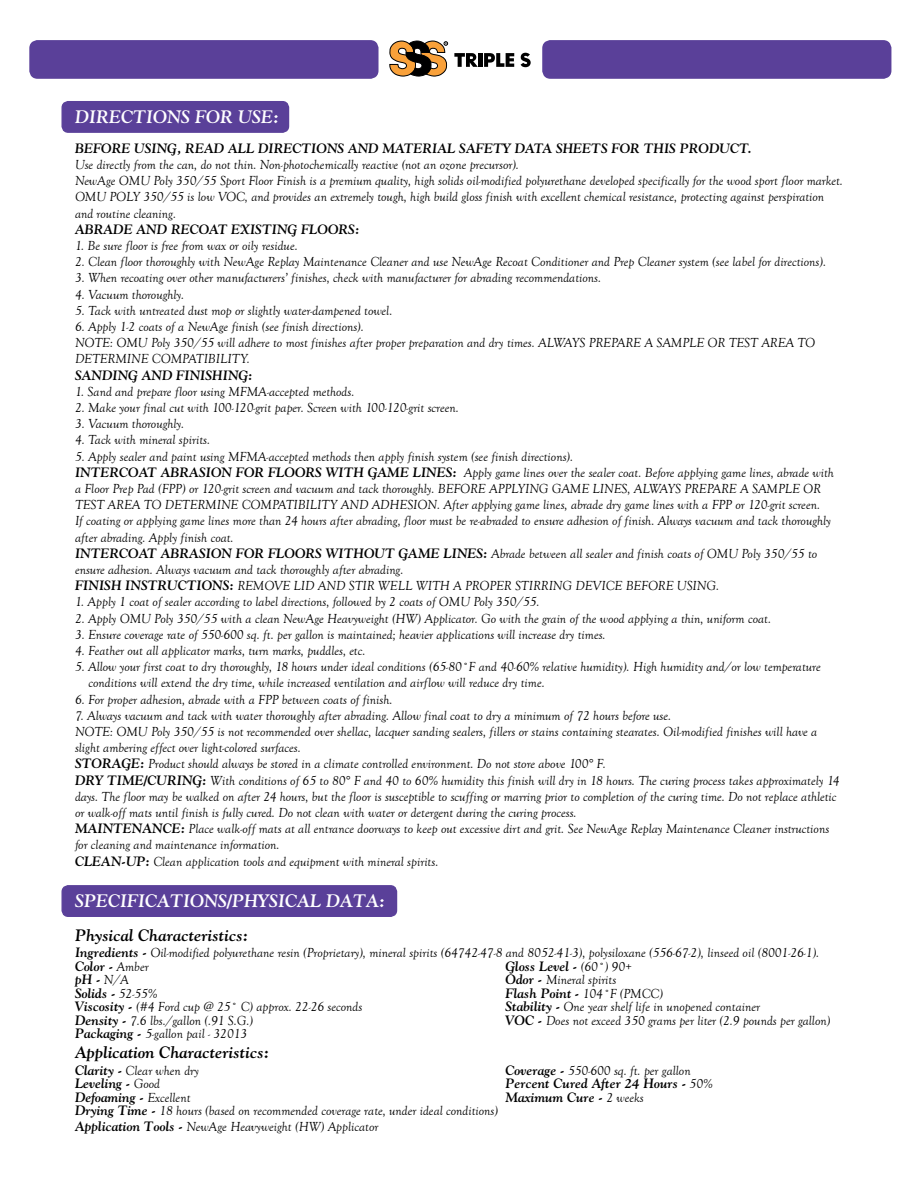
<style>
.page{position:relative;width:918px;height:1188px;background:#fff}
.page>*{position:absolute;margin:0;border:0;box-sizing:border-box;transform-origin:0 0}
.t1{font:italic 700 18px "Goudy Std";color:#fff}
.t2{font:italic 700 16.5px "Goudy Std";color:#000}
.t3{font:italic 13.5px/16.2px "Goudy Old Style T";color:#000}
.t4{font:italic 700 13.5px "Goudy Std";color:#000}
.s1{font-family:"Goudy Std";font-weight:700}
.s2{font-family:"Goudy Old Style T";font-weight:400}
</style>
<div class="page">
<div style="left:30px;top:41px;width:348px;height:37px;background:#5a4099;border-radius:7px"></div>
<div style="left:29px;top:40px;width:350px;height:39px;border:2px solid #5a4099;border-radius:7px"></div>
<div style="left:543px;top:41px;width:348px;height:37px;background:#5a4099;border-radius:7px"></div>
<div style="left:542px;top:40px;width:349px;height:39px;border:2px solid #5a4099;border-radius:7px"></div>
<svg style="left:454px;top:53px;width:24px;height:14px"></svg>
<hr style="left:478px;top:53px;width:4px;height:14px;background:#000">
<svg style="left:484px;top:53px;width:30px;height:14px"></svg>
<svg style="left:521px;top:53px;width:10px;height:14px"></svg>
<svg style="left:389px;top:41px;width:59px;height:36px"></svg>
<div style="left:62px;top:102px;width:227px;height:30px;background:#5a4099;border-radius:6px"></div>
<div style="left:62px;top:101px;width:227px;height:32px;border:1px solid #5a4099;border-radius:6px"></div>
<div style="left:62px;top:886px;width:335px;height:30px;background:#5a4099;border-radius:6px"></div>
<div style="left:62px;top:885px;width:335px;height:32px;border:1px solid #5a4099;border-radius:6px"></div>
<h1 class="t1" style="left:75px;top:106px;width:206px">DIRECTIONS FOR USE:</h1>
<p class="t4" style="left:75px;top:140px;width:679px">BEFORE USING, READ ALL DIRECTIONS AND MATERIAL SAFETY DATA SHEETS FOR THIS PRODUCT.</p>
<p class="t3" style="left:75px;top:157px;width:769px">Use directly from the can, do not thin. Non-photochemically reactive (not an ozone precursor).<br>NewAge OMU Poly 350/55 Sport Floor Finish is a premium quality, high solids oil-modified polyurethane developed specifically for the wood sport floor market.<br>OMU POLY 350/55 is low VOC, and provides an extremely tough, high build gloss finish with excellent chemical resistance, protecting against perspiration and routine cleaning.</p>
<p class="t4" style="left:75px;top:221px;width:286px">ABRADE AND RECOAT EXISTING FLOORS:</p>
<p class="t3" style="left:75px;top:238px;width:224px">1. Be sure floor is free from wax or oily residue.</p>
<p class="t3" style="left:75px;top:254px;width:753px">2. Clean floor thoroughly with NewAge Replay Maintenance Cleaner and use NewAge Recoat Conditioner and Prep Cleaner system (see label for directions).</p>
<p class="t3" style="left:75px;top:270px;width:528px">3. When recoating over other manufacturers’ finishes, check with manufacturer for abrading recommendations.</p>
<p class="t3" style="left:75px;top:286px;width:111px">4. Vacuum thoroughly.</p>
<p class="t3" style="left:75px;top:303px;width:319px">5. Tack with untreated dust mop or slightly water-dampened towel.</p>
<p class="t3" style="left:75px;top:319px;width:742px">6. Apply 1-2 coats of a NewAge finish (see finish directions).<br>NOTE: OMU Poly 350/55 will adhere to most finishes after proper preparation and dry times. ALWAYS PREPARE A SAMPLE OR TEST AREA TO<br>DETERMINE COMPATIBILITY.</p>
<p class="t4" style="left:75px;top:366px;width:179px">SANDING AND FINISHING:</p>
<p class="t3" style="left:75px;top:384px;width:281px">1. Sand and prepare floor using MFMA-accepted methods.</p>
<p class="t3" style="left:75px;top:400px;width:385px">2. Make your final cut with 100-120-grit paper. Screen with 100-120-grit screen.</p>
<p class="t3" style="left:75px;top:416px;width:111px">3. Vacuum thoroughly.</p>
<p class="t3" style="left:75px;top:432px;width:137px">4. Tack with mineral spirits.</p>
<p class="t3" style="left:75px;top:448px;width:760px">5. Apply sealer and paint using MFMA-accepted methods then apply finish system (see finish directions).<br><span class="s1">INTERCOAT ABRASION FOR FLOORS WITH GAME LINES:</span> Apply game lines over the sealer coat. Before applying game lines, abrade with a Floor Prep Pad (FPP) or 120-grit screen and vacuum and tack thoroughly. BEFORE APPLYING GAME LINES, ALWAYS PREPARE A SAMPLE OR TEST AREA TO DETERMINE COMPATIBILITY AND ADHESION. After applying game lines, abrade dry game lines with a FPP or 120-grit screen.<br>If coating or applying game lines more than 24 hours after abrading, floor must be re-abraded to ensure adhesion of finish. Always vacuum and tack thoroughly after abrading. Apply finish coat.<br><span class="s1">INTERCOAT ABRASION FOR FLOORS WITHOUT GAME LINES:</span> Abrade between all sealer and finish coats of OMU Poly 350/55 to ensure adhesion. Always vacuum and tack thoroughly after abrading.<br><span class="s1">FINISH INSTRUCTIONS:</span> REMOVE LID AND STIR WELL WITH A PROPER STIRRING DEVICE BEFORE USING.</p>
<p class="t3" style="left:75px;top:594px;width:466px">1. Apply 1 coat of sealer according to label directions, followed by 2 coats of OMU Poly 350/55.</p>
<p class="t3" style="left:75px;top:610px;width:698px">2. Apply OMU Poly 350/55 with a clean NewAge Heavyweight (HW) Applicator. Go with the grain of the wood applying a thin, uniform coat.</p>
<p class="t3" style="left:75px;top:627px;width:532px">3. Ensure coverage rate of 550-600 sq. ft. per gallon is maintained; heavier applications will increase dry times.</p>
<p class="t3" style="left:75px;top:643px;width:292px">4. Feather out all applicator marks, turn marks, puddles, etc.</p>
<p class="t3" style="left:88px;top:659px;width:734px;text-indent:-14px">5. Allow your first coat to dry thoroughly, 18 hours under ideal conditions (65-80˚F and 40-60% relative humidity). High humidity and/or low temperature conditions will extend the dry time, while increased ventilation and airflow will reduce dry time.</p>
<p class="t3" style="left:75px;top:691px;width:319px">6. For proper adhesion, abrade with a FPP between coats of finish.</p>
<p class="t3" style="left:75px;top:708px;width:766px">7. Always vacuum and tack with water thoroughly after abrading. Allow final coat to dry a minimum of 72 hours before use.<br>NOTE: OMU Poly 350/55 is not recommended over shellac, lacquer sanding sealers, fillers or stains containing stearates. Oil-modified finishes will have a slight ambering effect over light-colored surfaces.<br><span class="s1">STORAGE:</span> Product should always be stored in a climate controlled environment. Do not store above 100° F.<br><span class="s1">DRY TIME/CURING:</span> With conditions of 65 to 80° F and 40 to 60% humidity this finish will dry in 18 hours. The curing process takes approximately 14 days. The floor may be walked on after 24 hours, but the floor is susceptible to scuffing or marring prior to completion of the curing time. Do not replace athletic or walk-off mats until finish is fully cured. Do not clean with water or detergent during the curing process.<br><span class="s1">MAINTENANCE:</span> Place walk-off mats at all entrance doorways to keep out excessive dirt and grit. See NewAge Replay Maintenance Cleaner instructions for cleaning and maintenance information.<br><span class="s1">CLEAN-UP:</span> Clean application tools and equipment with mineral spirits.</p>
<h1 class="t1" style="left:75px;top:890px;width:312px">SPECIFICATIONS/PHYSICAL DATA:</h1>
<p class="t2" style="left:75px;top:925px;width:175px">Physical Characteristics:</p>
<p class="t3" style="left:75px;top:945px;width:746px"><span class="s1">Ingredients -</span> Oil-modified polyurethane resin (Proprietary), mineral spirits (64742-47-8 and 8052-41-3), polysiloxane (556-67-2), linseed oil (8001-26-1).</p>
<p class="t4" style="left:75px;top:958px;width:75px">Color - <span class="s2">Amber</span></p>
<p class="t4" style="left:506px;top:958px;width:128px">Gloss Level - <span class="s2">(60˚) 90+</span></p>
<p class="t4" style="left:75px;top:971px;width:55px">pH - <span class="s2">N/A</span></p>
<p class="t3" style="left:506px;top:972px;width:112px"><span class="s1">Odor -</span> Mineral spirits</p>
<p class="t4" style="left:75px;top:985px;width:84px">Solids - <span class="s2">52-55%</span></p>
<p class="t4" style="left:506px;top:985px;width:159px">Flash Point - <span class="s2">104˚F (PMCC)</span></p>
<p class="t3" style="left:75px;top:999px;width:289px"><span class="s1">Viscosity -</span> (#4 Ford cup @ 25˚ C) approx. 22-26 seconds</p>
<p class="t3" style="left:506px;top:999px;width:256px"><span class="s1">Stability -</span> One year shelf life in unopened container</p>
<p class="t3" style="left:75px;top:1013px;width:180px"><span class="s1">Density -</span> 7.6 lbs./gallon (.91 S.G.)</p>
<p class="t3" style="left:506px;top:1013px;width:326px"><span class="s1">VOC -</span> Does not exceed 350 grams per liter (2.9 pounds per gallon)</p>
<p class="t3" style="left:75px;top:1026px;width:174px"><span class="s1">Packaging -</span> 5-gallon pail - 32013</p>
<p class="t2" style="left:75px;top:1042px;width:196px">Application Characteristics:</p>
<p class="t3" style="left:75px;top:1063px;width:125px"><span class="s1">Clarity -</span> Clear when dry</p>
<p class="t3" style="left:506px;top:1063px;width:187px"><span class="s1">Coverage -</span> 550-600 sq. ft. per gallon</p>
<p class="t4" style="left:75px;top:1075px;width:87px">Leveling - <span class="s2">Good</span></p>
<p class="t4" style="left:506px;top:1075px;width:209px">Percent Cured After 24 Hours - <span class="s2">50%</span></p>
<p class="t4" style="left:75px;top:1089px;width:117px">Defoaming - <span class="s2">Excellent</span></p>
<p class="t4" style="left:506px;top:1089px;width:140px">Maximum Cure - <span class="s2">2 weeks</span></p>
<p class="t3" style="left:75px;top:1103px;width:424px"><span class="s1">Drying Time -</span> 18 hours (based on recommended coverage rate, under ideal conditions)<br><span class="s1">Application Tools -</span> NewAge Heavyweight (HW) Applicator</p>
</div>
